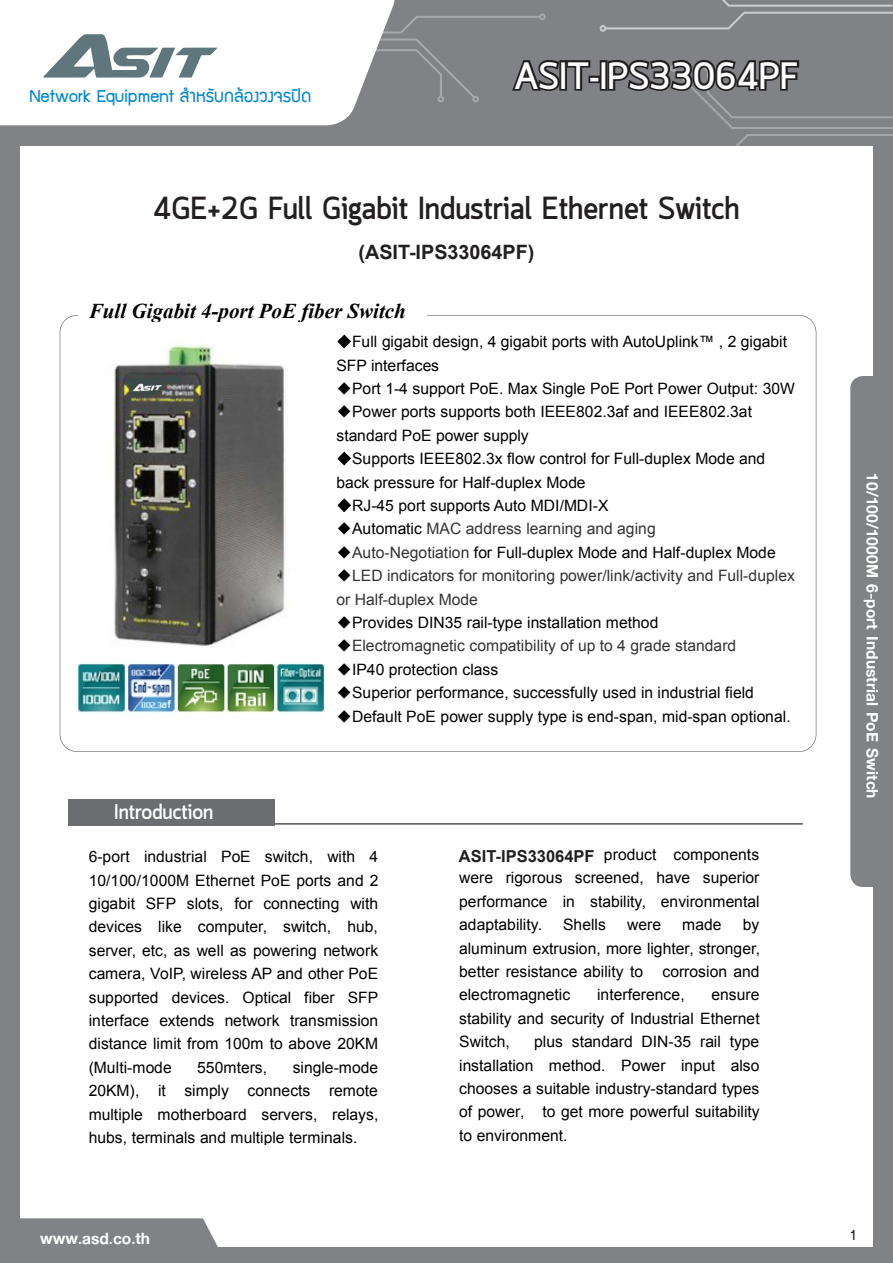
<style>
.page{position:relative;width:893px;height:1263px;background:#808285}
.page>*{position:absolute;margin:0;border:0;box-sizing:border-box;transform-origin:0 0}
.t1{font:700 37.5px "Quark";color:#fff}
.t2{font:700 31.5px "Quark";color:#231f20}
.t3{font:700 24px/46.8px "Arial";color:#000;text-align:center}
.t4{font:700 24px "PSL Text Pro";color:#fff}
.t5{font:italic 700 21.15px "Times New Roman";color:#000}
.t6{font:700 21px "Quark";color:#fff}
.t7{font:700 19.8px "Arial";color:#231f20}
.t8{font:19.5px "supermarket";letter-spacing:.005em;color:#0089cf}
.t9{font:700 16.5px "Arial";color:#231f20}
.t10{font:16.5px "supermarket";color:#231f20}
.t11{font:15.75px/23.4px "Arial";color:#000;text-align:justify}
.t12{font:15.75px/23.4px "Arial";color:#333}
.t13{font:15.75px "Arial";letter-spacing:.005em;color:#fff}
.s1{font-family:"Sim Sun"}
.s2{font-family:"Sim Sun";color:#000}
.s3{color:#000}
.s4{color:#333}
</style>
<div class="page">
<div style="left:20px;top:147px;width:853px;height:1100px;background:#fff"></div>
<svg style="left:20px;top:1218px;width:198px;height:29px"></svg>
<div style="left:0;top:0;width:395px;height:125px;background:#fff"></div>
<svg style="left:600px;top:0;width:293px;height:32px"></svg>
<svg style="left:43px;top:14px;width:549px;height:88px"></svg>
<div style="left:588px;top:76px;width:12px;height:7px;border:4px solid #231f20"></div>
<div style="left:600px;top:60px;width:7px;height:31px;border:4px solid #231f20"></div>
<svg style="left:603px;top:59px;width:290px;height:88px"></svg>
<div style="left:850px;top:376px;width:43px;height:511px;background:#818286;border-radius:13px"></div>
<hr style="left:73px;top:823px;width:730px;height:1px;background:#000">
<svg style="left:60px;top:315px;width:756px;height:437px"></svg>
<img style="left:76px;top:329px;width:216px;height:321px">
<img style="left:76px;top:662px;width:250px;height:53px">
<div style="left:78px;top:286px;width:348px;height:41px;background:#fff"></div>
<div style="left:326px;top:324px;width:484px;height:413px;background:#fff"></div>
<svg style="left:337px;top:335px;width:14px;height:13px"></svg>
<svg style="left:337px;top:452px;width:14px;height:13px"></svg>
<svg style="left:337px;top:498px;width:14px;height:14px"></svg>
<div style="left:68px;top:799px;width:207px;height:27px;background:#6c6d70"></div>
<img style="left:86px;top:333px;width:222px;height:322px">
<p class="t8" style="left:29px;top:83px;width:283px">Network Equipment สำหรับกล้องวงจรปิด</p>
<h1 class="t1" style="left:514px;top:54px;width:285px">ASIT-IPS33064PF</h1>
<h3 class="t3" style="left:171px;top:181px;width:537px">4GE+2G Full Gigabit Industrial Ethernet Switch (ONV-IPS33064PF)</h3>
<p class="t2" style="left:153px;top:190px;width:588px">4GE+2G Full Gigabit Industrial Ethernet Switch</p>
<p class="t7" style="left:358px;top:238px;width:178px">(ASIT-IPS33064PF)</p>
<h3 class="t5" style="left:89px;top:296px;width:318px">Full Gigabit 4-port PoE fiber Switch</h3>
<p class="t11" style="left:336px;top:330px;width:452px"><span class="s1">◆</span>Full gigabit design, 4 gigabit ports with AutoUplink™ , 2 gigabit<br>SFP interfaces</p>
<p class="t11" style="left:336px;top:377px;width:460px"><span class="s1">◆</span>Port 1-4 support PoE. Max Single PoE Port Power Output: 30W</p>
<p class="t11" style="left:336px;top:400px;width:417px"><span class="s1">◆</span>Power ports supports both IEEE802.3af and IEEE802.3at standard PoE power supply</p>
<p class="t11" style="left:336px;top:447px;width:430px"><span class="s1">◆</span>Supports IEEE802.3x flow control for Full-duplex Mode and back pressure for Half-duplex Mode</p>
<p class="t11" style="left:336px;top:494px;width:274px"><span class="s1">◆</span>RJ-45 port supports Auto MDI/MDI-X</p>
<p class="t12" style="left:336px;top:517px;width:321px"><span class="s2">◆</span><span class="s3">Automatic</span> MAC address learning and aging</p>
<p class="t11" style="left:336px;top:541px;width:441px"><span class="s1">◆</span><span class="s4">Auto-Negotiation</span> for Full-duplex Mode and Half-duplex Mode</p>
<p class="t12" style="left:336px;top:564px;width:460px"><span class="s2">◆</span>LED indicators for monitoring power/link/activity and Full-duplex or Half-duplex Mode</p>
<p class="t11" style="left:336px;top:611px;width:323px"><span class="s1">◆</span>Provides DIN35 rail-type installation method</p>
<p class="t12" style="left:336px;top:634px;width:401px"><span class="s2">◆</span>Electromagnetic compatibility of up to 4 grade standard</p>
<p class="t11" style="left:336px;top:658px;width:163px"><span class="s1">◆</span>IP40 protection class</p>
<p class="t11" style="left:336px;top:681px;width:419px"><span class="s1">◆</span>Superior performance, successfully used in industrial field</p>
<p class="t11" style="left:336px;top:704px;width:456px"><span class="s1">◆</span>Default PoE power supply type is end-span, mid-span optional.</p>
<p class="t6" style="left:114px;top:799px;width:101px">Introduction</p>
<p class="t13" style="left:81px;top:802px;width:158px">: Product Description</p>
<p class="t11" style="left:89px;top:845px;width:291px">6-port industrial PoE switch, with 4<br>10/100/1000M Ethernet PoE ports and 2 gigabit SFP slots, for connecting with devices like computer, switch, hub, server, etc, as well as powering network camera, VoIP, wireless AP and other PoE supported devices. Optical fiber SFP interface extends network transmission distance limit from 100m to above 20KM (Multi-mode</p>
<p class="t11" style="left:197px;top:1056px;width:71px">550mters,</p>
<p class="t11" style="left:89px;top:1056px;width:291px;text-indent:204px">single-mode 20KM), it simply connects remote multiple motherboard servers, relays, hubs, terminals and multiple terminals.</p>
<h3 class="t4" style="left:40px;top:1224px;width:111px">www.asd.co.th</h3>
<p class="t11" style="left:459px;top:843px;width:302px">ONV-IPS33064PF product components were rigorous screened, have superior performance in stability, environmental adaptability.</p>
<p class="t9" style="left:459px;top:844px;width:137px">ASIT-IPS33064PF</p>
<p class="t11" style="left:563px;top:913px;width:44px">Shells</p>
<p class="t11" style="left:627px;top:913px;width:35px">were</p>
<p class="t11" style="left:682px;top:913px;width:41px">made</p>
<p class="t11" style="left:459px;top:913px;width:303px;text-indent:284px">by aluminum extrusion, more lighter, stronger, better resistance ability to corrosion and electromagnetic</p>
<p class="t11" style="left:597px;top:983px;width:89px">interference,</p>
<p class="t11" style="left:459px;top:983px;width:302px;text-indent:252px">ensure stability and security of Industrial Ethernet Switch,</p>
<p class="t11" style="left:459px;top:1030px;width:302px;text-indent:75px">plus standard DIN-35 rail type installation method. Power input also chooses a suitable industry-standard types of power, to get more powerful suitability to environment.</p>
<h3 class="t4" style="left:886px;top:473px;width:327px;rotate:90deg">10/100/1000M 6-port Industrial PoE Switch</h3>
<p class="t10" style="left:850px;top:1224px;width:6px">1</p>
</div>
